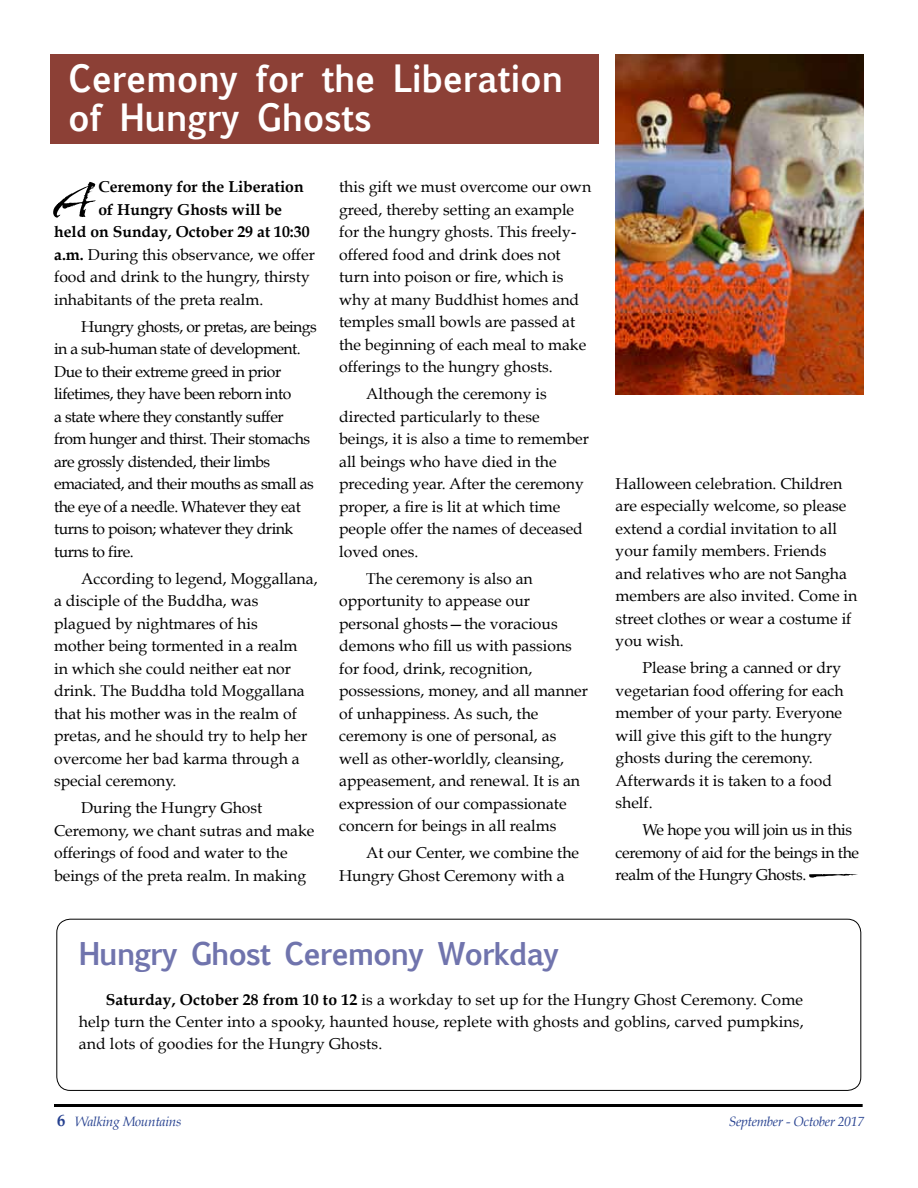
<style>
.page{position:relative;width:918px;height:1188px;background:#fff}
.page>*{position:absolute;margin:0;border:0;box-sizing:border-box;transform-origin:0 0}
.t1{font:53.55px "Arid ITC";color:#000}
.t2{font:48px "Arid ITC";color:#000;scale:2 1}
.t3{font:700 36px/39px "Euphemia UCAS";letter-spacing:-.01em;color:#fff;scale:.95 1}
.t4{font:700 30px "Euphemia UCAS";letter-spacing:-.04em;color:#7074ad}
.t5{font:15.75px/22.5px "Book Antiqua";color:#000}
.t6{font:15.75px/22.5px "Book Antiqua";letter-spacing:-.03em;color:#000}
.t7{font:15.75px/22.5px "Book Antiqua";letter-spacing:-.02em;color:#000}
.t8{font:700 15.75px "Book Antiqua";color:#000}
.t9{font:italic 13.5px "Book Antiqua";letter-spacing:-.02em;color:#25408f}
.s1{font-weight:700}
.s2{font-weight:700;font-style:normal;font-size:16.5px}
</style>
<div class="page">
<hr style="left:54px;top:1104px;width:809px;height:3px;background:#000">
<div style="left:56px;top:919px;width:805px;height:172px;border:1px solid #000;border-radius:14px"></div>
<div style="left:50px;top:54px;width:548px;height:89px;background:#8c4036"></div>
<img style="left:616px;top:54px;width:248px;height:341px">
<h3 class="t3" style="left:68px;top:58px;width:523px">Ceremony for the Liberation of Hungry Ghosts</h3>
<h1 class="t1" style="left:54px;top:172px;width:40px">A</h1>
<p class="t8" style="left:98px;top:177px;width:207px">Ceremony for the Liberation</p>
<p class="t8" style="left:98px;top:200px;width:185px">of Hungry Ghosts will be</p>
<p class="t8" style="left:54px;top:223px;width:257px">held on Sunday, October 29 at 10:30</p>
<p class="t5" style="left:54px;top:243px;width:262px"><span class="s1">a.m.</span> During this observance, we offer</p>
<p class="t5" style="left:54px;top:265px;width:257px">food and drink to the hungry, thirsty</p>
<p class="t5" style="left:54px;top:288px;width:211px">inhabitants of the preta realm.</p>
<p class="t6" style="left:54px;top:315px;width:264px;text-indent:27px">Hungry ghosts, or pretas, are beings in a sub-human state of development.<br>Due to their extreme greed in prior lifetimes, they have been reborn into<br>a state where they constantly suffer from hunger and thirst. Their stomachs are grossly distended, their limbs emaciated, and their mouths as small as the eye of a needle. Whatever they eat turns to poison; whatever they drink turns to fire.</p>
<p class="t5" style="left:54px;top:567px;width:265px;text-indent:27px">According to legend, Moggallana, a disciple of the Buddha, was plagued by nightmares of his<br>mother being tormented in a realm<br>in which she could neither eat nor drink. The Buddha told Moggallana that his mother was in the realm of pretas, and he should try to help her overcome her bad karma through a special ceremony.</p>
<p class="t5" style="left:54px;top:797px;width:262px;text-indent:27px">During the Hungry Ghost<br>Ceremony, we chant sutras and make offerings of food and water to the beings of the preta realm. In making</p>
<p class="t5" style="left:339px;top:175px;width:253px">this gift we must overcome our own greed, thereby setting an example for the hungry ghosts. This freely&shy;offered food and drink does not turn into poison or fire, which is why at many Buddhist homes and temples small bowls are passed at the beginning of each meal to make offerings to the hungry ghosts.</p>
<p class="t5" style="left:339px;top:383px;width:251px;text-indent:27px">Although the ceremony is directed particularly to these beings, it is also a time to remember all beings who have died in the preceding year. After the ceremony proper, a fire is lit at which time people offer the names of deceased loved ones.</p>
<p class="t5" style="left:339px;top:567px;width:250px;text-indent:27px">The ceremony is also an opportunity to appease our personal ghosts—the voracious demons who fill us with passions for food, drink, recognition, possessions, money, and all manner of unhappiness. As such, the ceremony is one of personal, as well as other-worldly, cleansing, appeasement, and renewal. It is an expression of our compassionate concern for beings in all realms</p>
<p class="t5" style="left:339px;top:842px;width:241px;text-indent:27px">At our Center, we combine the<br>Hungry Ghost Ceremony with a</p>
<h3 class="t4" style="left:79px;top:931px;width:482px">Hungry Ghost Ceremony Workday</h3>
<p class="t5" style="left:616px;top:472px;width:243px">Halloween celebration. Children are especially welcome, so please extend a cordial invitation to all your family members. Friends<br>and relatives who are not Sangha members are also invited. Come in street clothes or wear a costume if you wish.</p>
<p class="t5" style="left:616px;top:657px;width:230px;text-indent:27px">Please bring a canned or dry vegetarian food offering for each member of your party. Everyone will give this gift to the hungry ghosts during the ceremony.<br>Afterwards it is taken to a food shelf.</p>
<p class="t7" style="left:616px;top:819px;width:245px;text-indent:27px">We hope you will join us in this ceremony of aid for the beings in the realm of the Hungry Ghosts.</p>
<h2 class="t2" style="left:806px;top:846px;width:27px">—</h2>
<p class="t5" style="left:79px;top:989px;width:726px;line-height:22px;text-align:justify;text-indent:27px"><span class="s1">Saturday, October 28 from 10 to 12</span> is a workday to set up for the Hungry Ghost Ceremony. Come help turn the Center into a spooky, haunted house, replete with ghosts and goblins, carved pumpkins, and lots of goodies for the Hungry Ghosts.</p>
<p class="t9" style="left:57px;top:1113px;width:126px"><span class="s2">6</span> Walking Mountains</p>
<p class="t9" style="left:729px;top:1113px;width:137px">September - October 2017</p>
</div>
